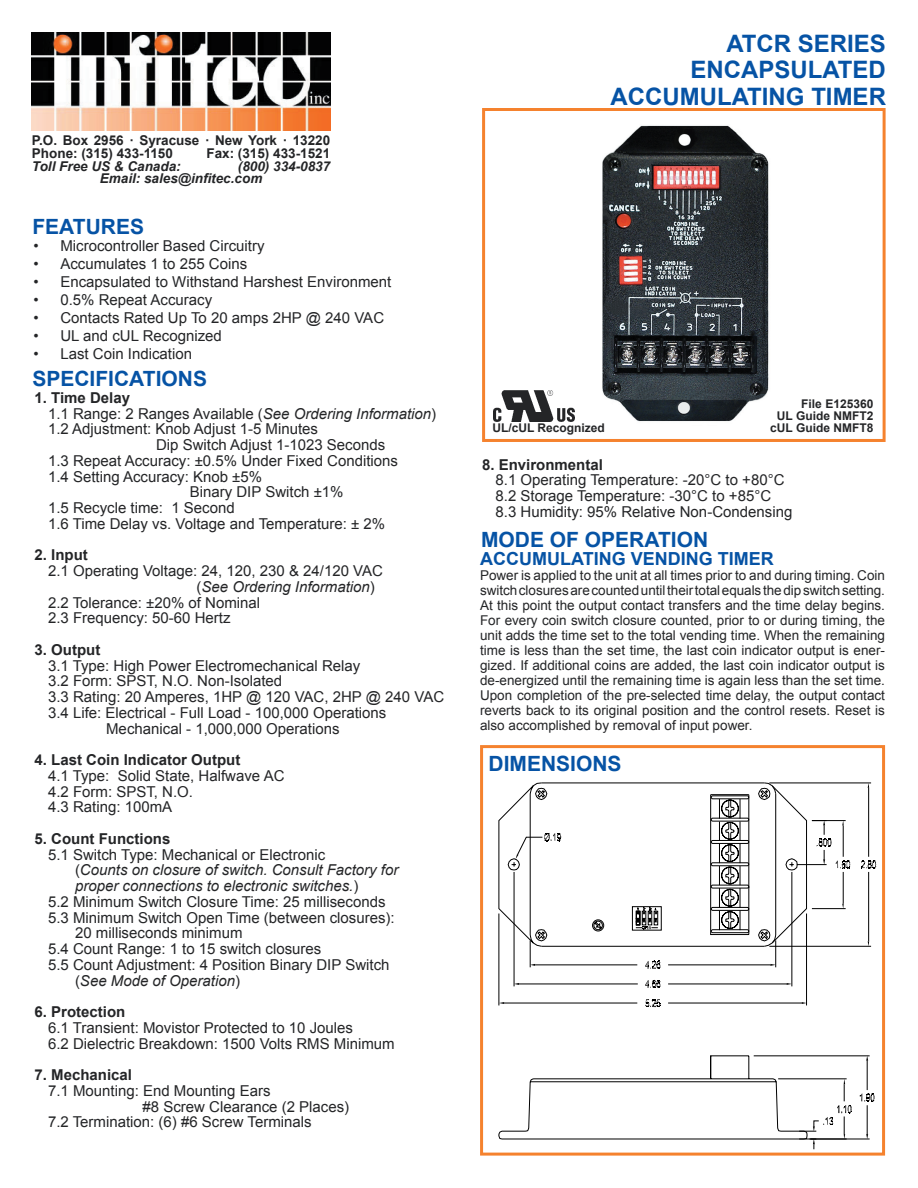
<style>
.page{position:relative;width:918px;height:1188px;background:#fff}
.page>*{position:absolute;margin:0;border:0;box-sizing:border-box;transform-origin:0 0}
.t1{font:700 24px "Arial";color:#0653a5}
.t2{font:700 21px "Arial";color:#0653a5}
.t3{font:700 18px "Arial";color:#0653a5}
.t4{font:15px "Arial";color:#242527}
.t5{font:italic 15px/15.8px "Arial";color:#242527}
.t6{font:700 15px "Arial";color:#242527}
.t7{font:13.5px/15px "Arial";color:#242527;text-align:justify}
.t8{font:700 13.5px "Arial";color:#242527}
.t9{font:italic 700 13.5px "Arial";color:#242527}
.t10{font:700 12px "Arial";color:#242527}
.s1{font-style:italic}
.s2{font-style:normal}
</style>
<div class="page">
<img style="left:602px;top:125px;width:167px;height:297px">
<div style="left:482px;top:108px;width:404px;height:334px;border:3px solid #f5822e"></div>
<img style="left:494px;top:390px;width:81px;height:31px">
<img style="left:32px;top:33px;width:298px;height:98px">
<svg style="left:498px;top:1055px;width:310px;height:85px"></svg>
<svg style="left:498px;top:782px;width:134px;height:224px"></svg>
<hr style="left:514px;top:872px;width:1px;height:114px;background:#000">
<hr style="left:519px;top:984px;width:119px;height:1px;background:#000">
<hr style="left:535px;top:965px;width:102px;height:1px;background:#000">
<svg style="left:530px;top:940px;width:5px;height:27px"></svg>
<svg style="left:632px;top:782px;width:245px;height:226px"></svg>
<hr style="left:754px;top:1056px;width:116px;height:1px;background:#000">
<hr style="left:809px;top:1139px;width:61px;height:1px;background:#000">
<svg style="left:860px;top:1056px;width:15px;height:83px"></svg>
<hr style="left:778px;top:1079px;width:69px;height:1px;background:#000">
<svg style="left:798px;top:1079px;width:54px;height:71px"></svg>
<div style="left:480px;top:745px;width:405px;height:411px;border:3px solid #f5822e"></div>
<p class="t8" style="left:32px;top:131px;width:300px">P.O. Box 2956 · Syracuse · New York · 13220</p>
<p class="t8" style="left:32px;top:144px;width:143px">Phone: (315) 433-1150</p>
<p class="t8" style="left:206px;top:144px;width:125px">Fax: (315) 433-1521</p>
<p class="t9" style="left:32px;top:157px;width:150px">Toll Free US &amp; Canada:</p>
<p class="t9" style="left:238px;top:157px;width:94px">(800) 334-0837</p>
<p class="t9" style="left:100px;top:170px;width:164px">Email: sales@infitec.com</p>
<p class="t2" style="left:32px;top:213px;width:113px">FEATURES</p>
<p class="t4" style="left:33px;top:235px;width:233px">• Microcontroller Based Circuitry</p>
<p class="t4" style="left:33px;top:253px;width:215px">• Accumulates 1 to 255 Coins</p>
<p class="t4" style="left:33px;top:271px;width:359px">• Encapsulated to Withstand Harshest Environment</p>
<p class="t4" style="left:33px;top:289px;width:180px">• 0.5% Repeat Accuracy</p>
<p class="t4" style="left:33px;top:307px;width:352px">• Contacts Rated Up To 20 amps 2HP @ 240 VAC</p>
<p class="t4" style="left:33px;top:325px;width:190px">• UL and cUL Recognized</p>
<p class="t4" style="left:33px;top:343px;width:160px">• Last Coin Indication</p>
<p class="t6" style="left:34px;top:387px;width:97px">1. Time Delay</p>
<p class="t4" style="left:48px;top:403px;width:390px">1.1 Range: 2 Ranges Available (<span class="s1">See Ordering Information</span>)</p>
<p class="t4" style="left:48px;top:419px;width:272px">1.2 Adjustment: Knob Adjust 1-5 Minutes</p>
<p class="t4" style="left:156px;top:435px;width:231px">Dip Switch Adjust 1-1023 Seconds</p>
<p class="t4" style="left:48px;top:451px;width:352px">1.3 Repeat Accuracy: ±0.5% Under Fixed Conditions</p>
<p class="t4" style="left:48px;top:466px;width:216px">1.4 Setting Accuracy: Knob ±5%</p>
<p class="t4" style="left:190px;top:482px;width:155px">Binary DIP Switch ±1%</p>
<p class="t4" style="left:48px;top:498px;width:188px">1.5 Recycle time: 1 Second</p>
<p class="t4" style="left:48px;top:514px;width:339px">1.6 Time Delay vs. Voltage and Temperature: ± 2%</p>
<p class="t6" style="left:34px;top:545px;width:55px">2. Input</p>
<p class="t4" style="left:48px;top:561px;width:336px">2.1 Operating Voltage: 24, 120, 230 &amp; 24/120 VAC</p>
<p class="t5" style="left:196px;top:579px;width:180px"><span class="s2">(</span>See Ordering Information<span class="s2">)</span></p>
<p class="t4" style="left:48px;top:592px;width:214px">2.2 Tolerance: ±20% of Nominal</p>
<p class="t4" style="left:48px;top:608px;width:184px">2.3 Frequency: 50-60 Hertz</p>
<p class="t6" style="left:34px;top:639px;width:67px">3. Output</p>
<p class="t4" style="left:48px;top:655px;width:314px">3.1 Type: High Power Electromechanical Relay</p>
<p class="t4" style="left:48px;top:671px;width:236px">3.2 Form: SPST, N.O. Non-Isolated</p>
<p class="t4" style="left:48px;top:687px;width:398px">3.3 Rating: 20 Amperes, 1HP @ 120 VAC, 2HP @ 240 VAC</p>
<p class="t4" style="left:48px;top:703px;width:340px">3.4 Life: Electrical - Full Load - 100,000 Operations</p>
<p class="t4" style="left:106px;top:718px;width:235px">Mechanical - 1,000,000 Operations</p>
<p class="t6" style="left:34px;top:750px;width:207px">4. Last Coin Indicator Output</p>
<p class="t4" style="left:48px;top:766px;width:238px">4.1 Type: Solid State, Halfwave AC</p>
<p class="t4" style="left:48px;top:781px;width:147px">4.2 Form: SPST, N.O.</p>
<p class="t4" style="left:48px;top:797px;width:126px">4.3 Rating: 100mA</p>
<p class="t6" style="left:34px;top:828px;width:137px">5. Count Functions</p>
<p class="t4" style="left:48px;top:844px;width:279px">5.1 Switch Type: Mechanical or Electronic</p>
<p class="t5" style="left:75px;top:862px;width:325px"><span class="s2">(</span>Counts on closure of switch. Consult Factory for proper connections to electronic switches.<span class="s2">)</span></p>
<p class="t4" style="left:48px;top:892px;width:339px">5.2 Minimum Switch Closure Time: 25 milliseconds</p>
<p class="t4" style="left:48px;top:907px;width:348px">5.3 Minimum Switch Open Time (between closures):</p>
<p class="t4" style="left:75px;top:923px;width:169px">20 milliseconds minimum</p>
<p class="t4" style="left:48px;top:939px;width:275px">5.4 Count Range: 1 to 15 switch closures</p>
<p class="t4" style="left:48px;top:955px;width:343px">5.5 Count Adjustment: 4 Position Binary DIP Switch</p>
<p class="t5" style="left:75px;top:973px;width:167px"><span class="s2">(</span>See Mode of Operation<span class="s2">)</span></p>
<p class="t6" style="left:34px;top:1002px;width:92px">6. Protection</p>
<p class="t4" style="left:48px;top:1018px;width:307px">6.1 Transient: Movistor Protected to 10 Joules</p>
<p class="t4" style="left:48px;top:1033px;width:348px">6.2 Dielectric Breakdown: 1500 Volts RMS Minimum</p>
<p class="t6" style="left:34px;top:1065px;width:99px">7. Mechanical</p>
<p class="t4" style="left:48px;top:1081px;width:224px">7.1 Mounting: End Mounting Ears</p>
<p class="t4" style="left:142px;top:1096px;width:208px">#8 Screw Clearance (2 Places)</p>
<p class="t4" style="left:48px;top:1112px;width:265px">7.2 Termination: (6) #6 Screw Terminals</p>
<p class="t2" style="left:32px;top:365px;width:176px">SPECIFICATIONS</p>
<p class="t1" style="left:726px;top:28px;width:161px">ATCR SERIES</p>
<p class="t1" style="left:690px;top:54px;width:197px">ENCAPSULATED</p>
<p class="t1" style="left:610px;top:80px;width:277px">ACCUMULATING TIMER</p>
<p class="t10" style="left:492px;top:419px;width:114px">UL/cUL Recognized</p>
<p class="t10" style="left:801px;top:396px;width:74px">File E125360</p>
<p class="t10" style="left:777px;top:408px;width:98px">UL Guide NMFT2</p>
<p class="t10" style="left:770px;top:420px;width:105px">cUL Guide NMFT8</p>
<p class="t6" style="left:482px;top:454px;width:122px">8. Environmental</p>
<p class="t4" style="left:496px;top:470px;width:290px">8.1 Operating Temperature: -20°C to +80°C</p>
<p class="t4" style="left:496px;top:486px;width:277px">8.2 Storage Temperature: -30°C to +85°C</p>
<p class="t4" style="left:496px;top:502px;width:298px">8.3 Humidity: 95% Relative Non-Condensing</p>
<p class="t2" style="left:481px;top:525px;width:229px">MODE OF OPERATION</p>
<p class="t3" style="left:480px;top:547px;width:295px">ACCUMULATING VENDING TIMER</p>
<p class="t7" style="left:480px;top:568px;width:407px">Power is applied to the unit at all times prior to and during timing. Coin switch closures are counted until their total equals the dip switch setting.<br>At this point the output contact transfers and the time delay begins.<br>For every coin switch closure counted, prior to or during timing, the unit adds the time set to the total vending time. When the remaining time is less than the set time, the last coin indicator output is ener&shy;gized. If additional coins are added, the last coin indicator output is de-energized until the remaining time is again less than the set time.<br>Upon completion of the pre-selected time delay, the output contact reverts back to its original position and the control resets. Reset is also accomplished by removal of input power.</p>
<p class="t2" style="left:489px;top:750px;width:135px">DIMENSIONS</p>
</div>
